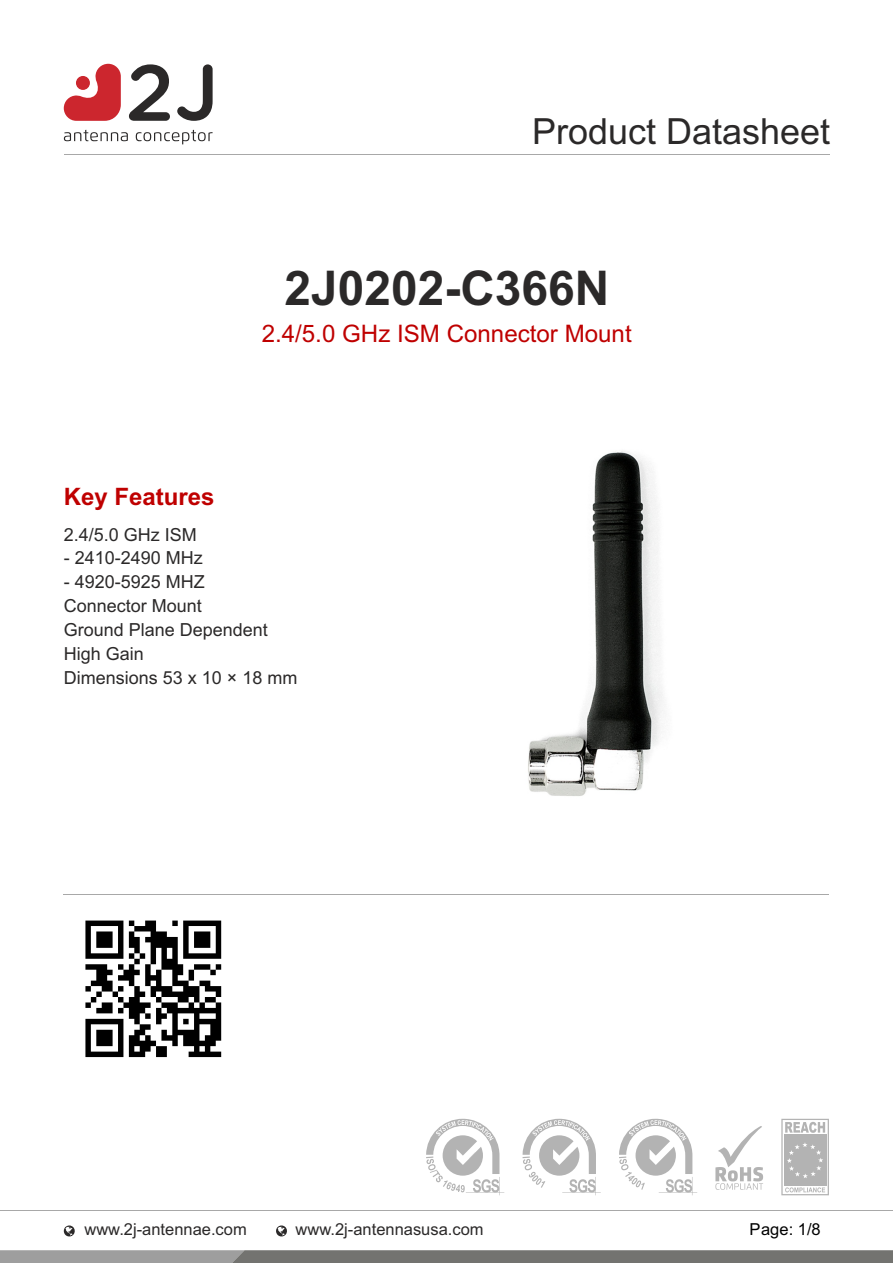
<style>
.page{position:relative;width:893px;height:1263px;background:#fff}
.page>*{position:absolute;margin:0;border:0;box-sizing:border-box;transform-origin:0 0}
.t1{font:700 47.85px "Arial";color:#2b2929}
.t2{font:36px "Arial";color:#2b2929}
.t3{font:24.15px "Arial";color:#bf0000}
.t4{font:700 24px "Arial";color:#bf0000}
.t5{font:18px/23.9px "Arial";color:#2b2929}
.t6{font:16.5px "Arial";color:#2b2929}
.t7{font:16.5px "Arial";color:#000}
</style>
<div class="page">
<svg style="left:0;top:1250px;width:893px;height:13px;background:#80807e"></svg>
<hr style="left:0;top:1210px;width:893px;height:1px;background:#a8a8a8">
<svg style="left:63px;top:1225px;width:12px;height:11px"></svg>
<svg style="left:276px;top:1225px;width:11px;height:11px"></svg>
<svg style="left:426px;top:1119px;width:78px;height:76px"></svg>
<svg style="left:619px;top:1119px;width:78px;height:76px"></svg>
<svg style="left:523px;top:1119px;width:78px;height:76px"></svg>
<svg style="left:715px;top:1126px;width:48px;height:64px"></svg>
<svg style="left:781px;top:1119px;width:48px;height:76px"></svg>
<svg style="left:64px;top:130px;width:64px;height:11px"></svg>
<svg style="left:136px;top:130px;width:77px;height:14px"></svg>
<svg style="left:129px;top:64px;width:41px;height:57px"></svg>
<svg style="left:177px;top:64px;width:36px;height:57px"></svg>
<svg style="left:64px;top:64px;width:57px;height:57px"></svg>
<div style="left:76px;top:76px;width:14px;height:14px;background:#cc262e;border-radius:50%"></div>
<hr style="left:64px;top:154px;width:765px;height:1px;background:#a8a8a8">
<hr style="left:64px;top:895px;width:765px;height:1px;background:#a8a8a8">
<img style="left:528px;top:451px;width:135px;height:345px">
<img style="left:85px;top:920px;width:137px;height:138px">
<h2 class="t2" style="left:532px;top:118px;width:300px">Product Datasheet</h2>
<h1 class="t1" style="left:285px;top:270px;width:326px">2J0202-C366N</h1>
<h3 class="t3" style="left:262px;top:324px;width:372px">2.4/5.0 GHz ISM Connector Mount</h3>
<h3 class="t4" style="left:64px;top:487px;width:152px">Key Features</h3>
<p class="t5" style="left:64px;top:524px;width:135px">2.4/5.0 GHz ISM</p>
<p class="t5" style="left:64px;top:548px;width:141px">- 2410-2490 MHz</p>
<p class="t5" style="left:64px;top:572px;width:235px">- 4920-5925 MHZ<br>Connector Mount<br>Ground Plane Dependent<br>High Gain<br>Dimensions 53 x 10 × 18 mm</p>
<p class="t6" style="left:84px;top:1223px;width:164px">www.2j-antennae.com</p>
<p class="t6" style="left:296px;top:1223px;width:189px">www.2j-antennasusa.com</p>
<p class="t7" style="left:749px;top:1223px;width:73px">Page: 1/8</p>
</div>
